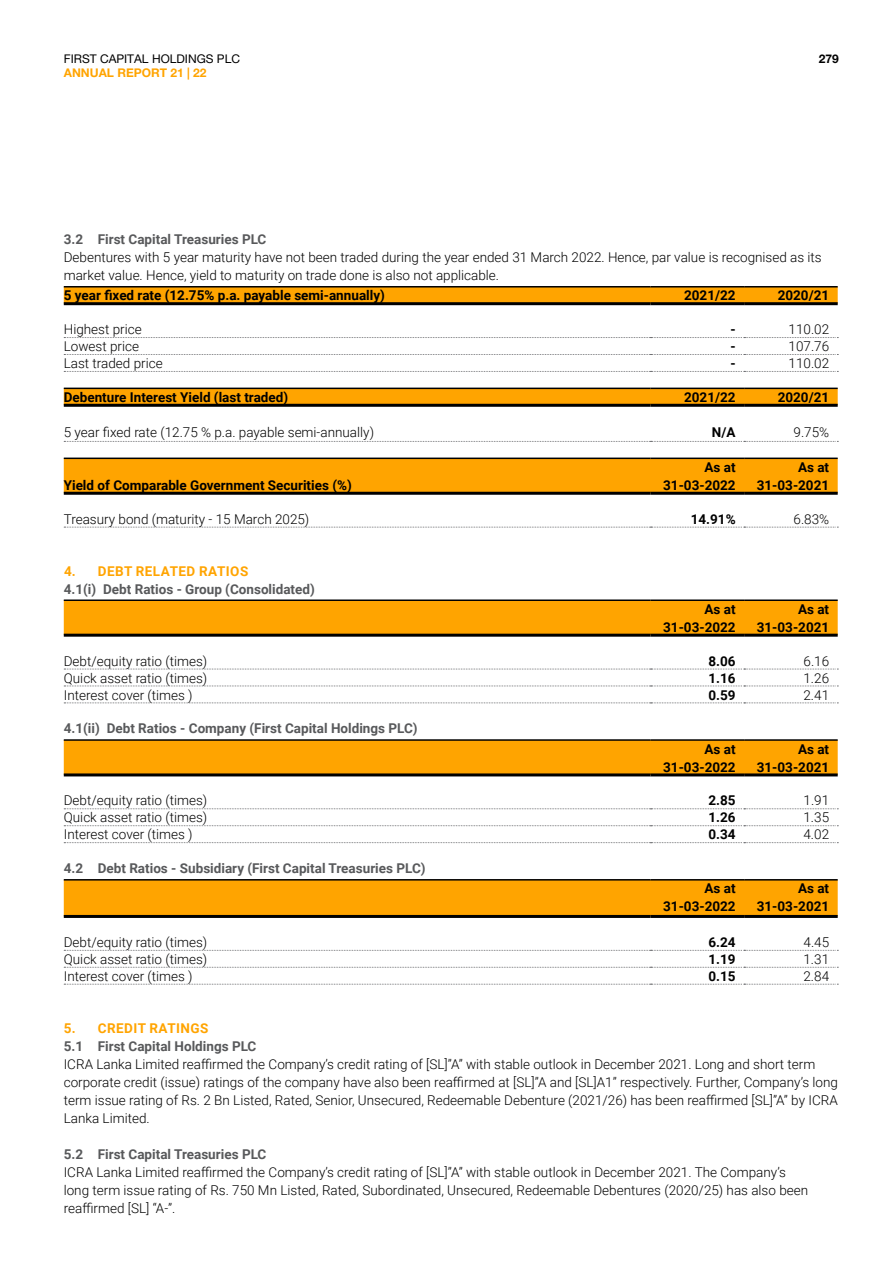
<style>
.page{position:relative;width:893px;height:1263px;background:#fff}
.page>*{position:absolute;margin:0;border:0;box-sizing:border-box;transform-origin:0 0}
.t1{font:300 13.5px/18px "Roboto";color:#000}
.t2{font:700 13.5px/18px "Roboto";color:#000;text-align:right}
.t3{font:700 13.5px "Roboto";color:#58595b}
.t4{font:700 13.5px "Roboto";letter-spacing:.035em;color:#ffa400}
.t5{font:12px "Helvetica Neue LT Pro";color:#000}
.t6{font:700 12px "Helvetica Neue LT Pro";color:#ffa400}
.t7{font:700 12px "Helvetica Neue LT Pro";color:#000}
</style>
<div class="page">
<svg style="left:64px;top:287px;width:774px;height:205px"></svg>
<svg style="left:64px;top:337px;width:774px;height:1px"></svg>
<svg style="left:64px;top:354px;width:774px;height:1px"></svg>
<svg style="left:64px;top:371px;width:774px;height:1px"></svg>
<svg style="left:64px;top:441px;width:774px;height:1px"></svg>
<svg style="left:64px;top:527px;width:774px;height:1px"></svg>
<hr style="left:64px;top:286px;width:587px;height:1px;background:#000">
<hr style="left:651px;top:286px;width:93px;height:1px;background:#000">
<hr style="left:744px;top:286px;width:94px;height:1px;background:#000">
<hr style="left:64px;top:388px;width:587px;height:1px;background:#000">
<hr style="left:651px;top:388px;width:93px;height:1px;background:#000">
<hr style="left:744px;top:388px;width:94px;height:1px;background:#000">
<hr style="left:64px;top:458px;width:587px;height:1px;background:#000">
<hr style="left:651px;top:458px;width:93px;height:1px;background:#000">
<hr style="left:744px;top:458px;width:94px;height:1px;background:#000">
<hr style="left:64px;top:302px;width:587px;height:3px;background:#000">
<hr style="left:651px;top:302px;width:93px;height:3px;background:#000">
<hr style="left:744px;top:302px;width:94px;height:3px;background:#000">
<hr style="left:64px;top:404px;width:587px;height:3px;background:#000">
<hr style="left:651px;top:404px;width:93px;height:3px;background:#000">
<hr style="left:744px;top:404px;width:94px;height:3px;background:#000">
<hr style="left:64px;top:492px;width:587px;height:3px;background:#000">
<hr style="left:651px;top:492px;width:93px;height:3px;background:#000">
<hr style="left:744px;top:492px;width:94px;height:3px;background:#000">
<div style="left:64px;top:601px;width:774px;height:33px;background:#ffa400"></div>
<svg style="left:64px;top:669px;width:774px;height:1px"></svg>
<svg style="left:64px;top:686px;width:774px;height:1px"></svg>
<svg style="left:64px;top:702px;width:774px;height:1px"></svg>
<hr style="left:64px;top:599px;width:587px;height:2px;background:#000">
<hr style="left:651px;top:599px;width:93px;height:2px;background:#000">
<hr style="left:744px;top:599px;width:94px;height:2px;background:#000">
<hr style="left:64px;top:634px;width:587px;height:3px;background:#000">
<hr style="left:651px;top:634px;width:93px;height:3px;background:#000">
<hr style="left:744px;top:634px;width:94px;height:3px;background:#000">
<div style="left:64px;top:741px;width:774px;height:32px;background:#ffa400"></div>
<svg style="left:64px;top:808px;width:774px;height:1px"></svg>
<svg style="left:64px;top:825px;width:774px;height:1px"></svg>
<svg style="left:64px;top:842px;width:774px;height:1px"></svg>
<hr style="left:64px;top:739px;width:587px;height:2px;background:#000">
<hr style="left:651px;top:739px;width:93px;height:2px;background:#000">
<hr style="left:744px;top:739px;width:94px;height:2px;background:#000">
<hr style="left:64px;top:773px;width:587px;height:3px;background:#000">
<hr style="left:651px;top:773px;width:93px;height:3px;background:#000">
<hr style="left:744px;top:773px;width:94px;height:3px;background:#000">
<div style="left:64px;top:880px;width:774px;height:35px;background:#ffa400"></div>
<svg style="left:64px;top:950px;width:774px;height:1px"></svg>
<svg style="left:64px;top:967px;width:774px;height:1px"></svg>
<svg style="left:64px;top:984px;width:774px;height:1px"></svg>
<hr style="left:64px;top:879px;width:587px;height:1px;background:#000">
<hr style="left:651px;top:879px;width:93px;height:1px;background:#000">
<hr style="left:744px;top:879px;width:94px;height:1px;background:#000">
<hr style="left:64px;top:915px;width:587px;height:3px;background:#000">
<hr style="left:651px;top:915px;width:93px;height:3px;background:#000">
<hr style="left:744px;top:915px;width:94px;height:3px;background:#000">
<p class="t5" style="left:64px;top:51px;width:178px">FIRST CAPITAL HOLDINGS PLC</p>
<p class="t6" style="left:64px;top:65px;width:144px">ANNUAL REPORT 21 | 22</p>
<p class="t7" style="left:819px;top:51px;width:22px">279</p>
<p class="t3" style="left:64px;top:230px;width:204px">3.2 First Capital Treasuries PLC</p>
<p class="t1" style="left:64px;top:248px;width:759px">Debentures with 5 year maturity have not been traded during the year ended 31 March 2022. Hence, par value is recognised as its market value. Hence, yield to maturity on trade done is also not applicable.</p>
<p class="t2" style="left:64px;top:286px;width:323px">5 year fixed rate (12.75% p.a. payable semi-annually)</p>
<p class="t2" style="left:684px;top:286px;width:53px">2021/22</p>
<p class="t2" style="left:778px;top:286px;width:53px">2020/21</p>
<p class="t1" style="left:64px;top:320px;width:79px">Highest price</p>
<p class="t2" style="left:730px;top:320px;width:7px">-</p>
<p class="t1" style="left:789px;top:320px;width:42px">110.02</p>
<p class="t1" style="left:64px;top:337px;width:77px">Lowest price</p>
<p class="t2" style="left:730px;top:337px;width:7px">-</p>
<p class="t1" style="left:789px;top:337px;width:42px">107.76</p>
<p class="t1" style="left:64px;top:354px;width:100px">Last traded price</p>
<p class="t2" style="left:730px;top:354px;width:7px">-</p>
<p class="t1" style="left:789px;top:354px;width:42px">110.02</p>
<p class="t2" style="left:64px;top:388px;width:226px">Debenture Interest Yield (last traded)</p>
<p class="t2" style="left:684px;top:388px;width:53px">2021/22</p>
<p class="t2" style="left:778px;top:388px;width:53px">2020/21</p>
<p class="t1" style="left:64px;top:423px;width:312px">5 year fixed rate (12.75 % p.a. payable semi-annually)</p>
<p class="t2" style="left:712px;top:423px;width:25px">N/A</p>
<p class="t1" style="left:793px;top:423px;width:37px">9.75%</p>
<p class="t2" style="left:64px;top:476px;width:290px">Yield of Comparable Government Securities (%)</p>
<p class="t2" style="left:663px;top:458px;width:74px">As at<br>31-03-2022</p>
<p class="t2" style="left:757px;top:458px;width:74px">As at<br>31-03-2021</p>
<p class="t1" style="left:64px;top:509px;width:247px">Treasury bond (maturity - 15 March 2025)</p>
<p class="t2" style="left:691px;top:509px;width:46px">14.91%</p>
<p class="t1" style="left:793px;top:509px;width:37px">6.83%</p>
<p class="t4" style="left:64px;top:561px;width:186px">4. DEBT RELATED RATIOS</p>
<p class="t3" style="left:64px;top:579px;width:253px">4.1(i) Debt Ratios - Group (Consolidated)</p>
<p class="t2" style="left:663px;top:599px;width:74px">As at<br>31-03-2022</p>
<p class="t2" style="left:757px;top:599px;width:74px">As at<br>31-03-2021</p>
<p class="t1" style="left:64px;top:651px;width:145px">Debt/equity ratio (times)</p>
<p class="t2" style="left:708px;top:651px;width:29px">8.06</p>
<p class="t1" style="left:803px;top:651px;width:27px">6.16</p>
<p class="t1" style="left:64px;top:668px;width:145px">Quick asset ratio (times)</p>
<p class="t2" style="left:708px;top:668px;width:29px">1.16</p>
<p class="t1" style="left:803px;top:668px;width:27px">1.26</p>
<p class="t1" style="left:64px;top:685px;width:130px">Interest cover (times )</p>
<p class="t2" style="left:708px;top:685px;width:29px">0.59</p>
<p class="t1" style="left:803px;top:685px;width:27px">2.41</p>
<p class="t3" style="left:64px;top:719px;width:355px">4.1(ii) Debt Ratios - Company (First Capital Holdings PLC)</p>
<p class="t2" style="left:663px;top:739px;width:74px">As at<br>31-03-2022</p>
<p class="t2" style="left:757px;top:739px;width:74px">As at<br>31-03-2021</p>
<p class="t1" style="left:64px;top:791px;width:145px">Debt/equity ratio (times)</p>
<p class="t2" style="left:708px;top:791px;width:29px">2.85</p>
<p class="t1" style="left:803px;top:791px;width:27px">1.91</p>
<p class="t1" style="left:64px;top:808px;width:145px">Quick asset ratio (times)</p>
<p class="t2" style="left:708px;top:808px;width:29px">1.26</p>
<p class="t1" style="left:803px;top:808px;width:27px">1.35</p>
<p class="t1" style="left:64px;top:825px;width:130px">Interest cover (times )</p>
<p class="t2" style="left:708px;top:825px;width:29px">0.34</p>
<p class="t1" style="left:803px;top:825px;width:27px">4.02</p>
<p class="t3" style="left:64px;top:859px;width:363px">4.2 Debt Ratios - Subsidiary (First Capital Treasuries PLC)</p>
<p class="t2" style="left:663px;top:879px;width:74px">As at<br>31-03-2022</p>
<p class="t2" style="left:757px;top:879px;width:74px">As at<br>31-03-2021</p>
<p class="t1" style="left:64px;top:932px;width:145px">Debt/equity ratio (times)</p>
<p class="t2" style="left:708px;top:932px;width:29px">6.24</p>
<p class="t1" style="left:803px;top:932px;width:27px">4.45</p>
<p class="t1" style="left:64px;top:949px;width:145px">Quick asset ratio (times)</p>
<p class="t2" style="left:708px;top:949px;width:29px">1.19</p>
<p class="t1" style="left:803px;top:949px;width:27px">1.31</p>
<p class="t1" style="left:64px;top:966px;width:130px">Interest cover (times )</p>
<p class="t2" style="left:708px;top:966px;width:29px">0.15</p>
<p class="t1" style="left:803px;top:966px;width:27px">2.84</p>
<p class="t4" style="left:64px;top:1018px;width:146px">5. CREDIT RATINGS</p>
<p class="t3" style="left:64px;top:1036px;width:194px">5.1 First Capital Holdings PLC</p>
<p class="t1" style="left:64px;top:1054px;width:776px">ICRA Lanka Limited reaffirmed the Company’s credit rating of [SL]”A” with stable outlook in December 2021. Long and short term corporate credit (issue) ratings of the company have also been reaffirmed at [SL]”A and [SL]A1” respectively. Further, Company’s long term issue rating of Rs. 2 Bn Listed, Rated, Senior, Unsecured, Redeemable Debenture (2021/26) has been reaffirmed [SL]”A” by ICRA Lanka Limited.</p>
<p class="t3" style="left:64px;top:1144px;width:204px">5.2 First Capital Treasuries PLC</p>
<p class="t1" style="left:64px;top:1162px;width:746px">ICRA Lanka Limited reaffirmed the Company’s credit rating of [SL]”A” with stable outlook in December 2021. The Company’s long term issue rating of Rs. 750 Mn Listed, Rated, Subordinated, Unsecured, Redeemable Debentures (2020/25) has also been reaffirmed [SL] “A-”.</p>
</div>
